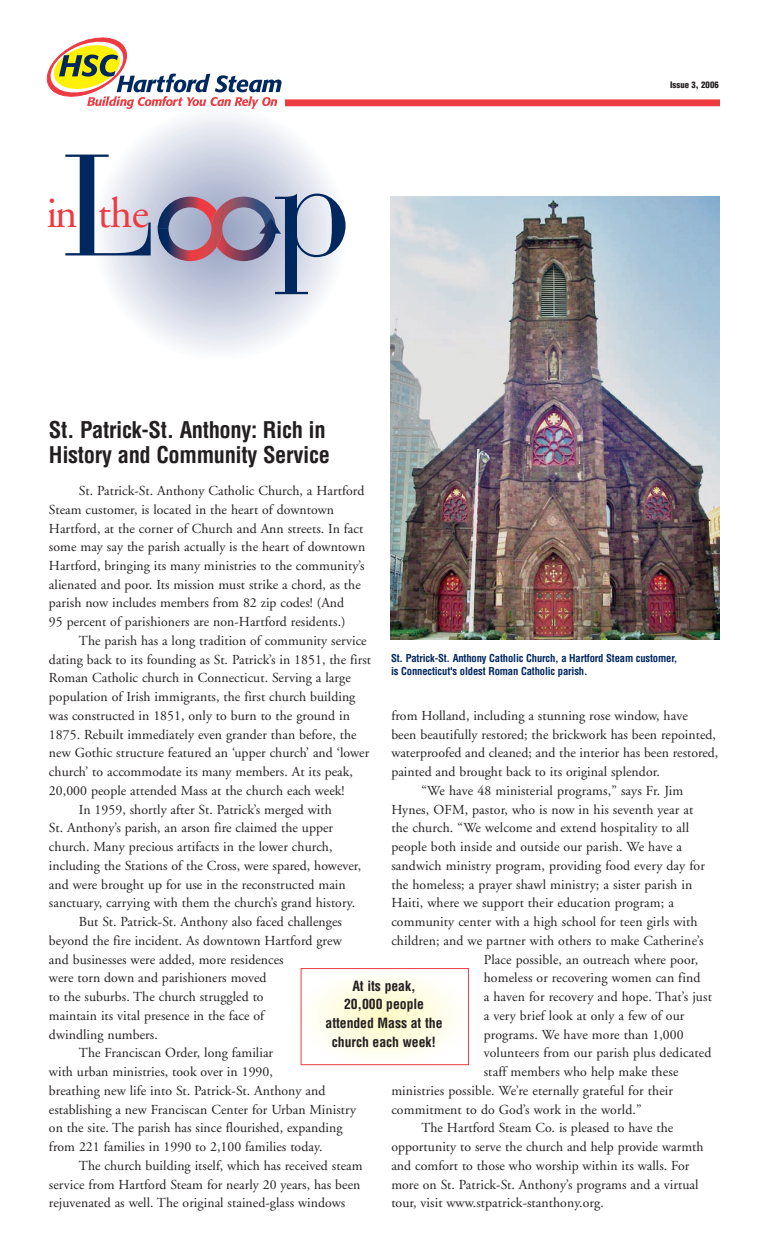
<style>
.page{position:relative;width:765px;height:1260px;background:#fff}
.page>*{position:absolute;margin:0;border:0;box-sizing:border-box;transform-origin:0 0}
.t1{font:143.38px "Bauer Bodoni";color:#00285f}
.t2{font:43px "Adobe Garamond";color:#ee3a41}
.t3{font:700 condensed 22.5px/25px "Helvetica";letter-spacing:-.015em;color:#231f20}
.t4{font:13.75px/18.8px "Adobe Garamond";letter-spacing:.005em;color:#231f20}
.t5{font:700 condensed 13.75px/18.8px "Helvetica";letter-spacing:-.005em;color:#231f20;text-align:center}
.t6{font:700 condensed 10.62px/12.5px "Helvetica";letter-spacing:-.015em;color:#00285f}
.t7{font:900 condensed 8.75px "Helvetica";color:#231f20}
</style>
<div class="page">
<svg style="left:104px;top:117px;width:232px;height:233px"></svg>
<svg style="left:106px;top:119px;width:229px;height:229px"></svg>
<svg style="left:107px;top:121px;width:226px;height:226px"></svg>
<svg style="left:109px;top:122px;width:223px;height:223px"></svg>
<svg style="left:111px;top:124px;width:219px;height:219px"></svg>
<svg style="left:112px;top:125px;width:216px;height:217px"></svg>
<svg style="left:114px;top:127px;width:213px;height:213px"></svg>
<svg style="left:115px;top:129px;width:210px;height:209px;fill:#f1f3f7"></svg>
<div style="left:117px;top:130px;width:206px;height:207px;background:#e5e9f1;border-radius:50%"></div>
<div style="left:122px;top:135px;width:196px;height:197px;background:#e2e5ee;border-radius:50%"></div>
<div style="left:125px;top:139px;width:190px;height:189px;background:#dfe1ec;border-radius:50%"></div>
<div style="left:130px;top:144px;width:180px;height:180px;background:#dadeea;border-radius:50%"></div>
<div style="left:135px;top:148px;width:170px;height:171px;background:#d5dae7;border-radius:50%"></div>
<div style="left:138px;top:152px;width:164px;height:163px;background:#d1d6e5;border-radius:50%"></div>
<div style="left:145px;top:158px;width:151px;height:151px;background:#ccd1e2;border-radius:50%"></div>
<div style="left:151px;top:165px;width:138px;height:137px;background:#c7ccdf;border-radius:50%"></div>
<div style="left:156px;top:170px;width:128px;height:127px;background:#c3c8dc;border-radius:50%"></div>
<div style="left:161px;top:175px;width:118px;height:117px;background:#bfc6da;border-radius:50%"></div>
<div style="left:166px;top:180px;width:108px;height:108px;background:#bbc2d8;border-radius:50%"></div>
<div style="left:171px;top:184px;width:98px;height:99px;background:#b6bed5;border-radius:50%"></div>
<div style="left:178px;top:191px;width:85px;height:85px;background:#b2bad2;border-radius:50%"></div>
<svg style="left:158px;top:206px;width:9px;height:46px"></svg>
<img style="left:167px;top:197px;width:90px;height:64px">
<svg style="left:257px;top:199px;width:17px;height:19px"></svg>
<img style="left:217px;top:218px;width:64px;height:43px">
<hr style="left:281px;top:218px;width:1px;height:43px;background:#00285f">
<div style="left:285px;top:99px;width:435px;height:7px;background:#ee3a41"></div>
<svg style="left:46px;top:37px;width:236px;height:72px"></svg>
<img style="left:390px;top:196px;width:330px;height:444px">
<svg style="left:314px;top:975px;width:142px;height:83px"></svg>
<div style="left:301px;top:968px;width:168px;height:97px;border:1px solid #ee3a41"></div>
<h1 class="t1" style="left:62px;top:155px;width:293px">L p</h1>
<h2 class="t2" style="left:47px;top:196px;width:104px">in the</h2>
<p class="t7" style="left:670px;top:80px;width:50px">Issue 3, 2006</p>
<h3 class="t3" style="left:49px;top:418px;width:283px">St. Patrick-St. Anthony: Rich in<br>History and Community Service</h3>
<p class="t4" style="left:49px;top:482px;width:318px;text-indent:30px">St. Patrick-St. Anthony Catholic Church, a Hartford Steam customer, is located in the heart of downtown Hartford, at the corner of Church and Ann streets. In fact some may say the parish actually is the heart of downtown Hartford, bringing its many ministries to the community’s alienated and poor. Its mission must strike a chord, as the parish now includes members from 82 zip codes! (And<br>95 percent of parishioners are non-Hartford residents.)</p>
<p class="t4" style="left:79px;top:632px;width:289px">The parish has a long tradition of community service</p>
<p class="t4" style="left:49px;top:651px;width:324px">dating back to its founding as St. Patrick’s in 1851, the first</p>
<p class="t4" style="left:49px;top:670px;width:303px">Roman Catholic church in Connecticut. Serving a large</p>
<p class="t4" style="left:49px;top:689px;width:308px">population of Irish immigrants, the first church building</p>
<p class="t4" style="left:49px;top:707px;width:303px">was constructed in 1851, only to burn to the ground in</p>
<p class="t4" style="left:49px;top:726px;width:309px">1875. Rebuilt immediately even grander than before, the</p>
<p class="t4" style="left:49px;top:745px;width:322px">new Gothic structure featured an ‘upper church’ and ‘lower</p>
<p class="t4" style="left:49px;top:764px;width:306px">church’ to accommodate its many members. At its peak,</p>
<p class="t4" style="left:49px;top:782px;width:297px">20,000 people attended Mass at the church each week!</p>
<p class="t4" style="left:79px;top:801px;width:254px">In 1959, shortly after St. Patrick’s merged with</p>
<p class="t4" style="left:49px;top:820px;width:286px">St. Anthony’s parish, an arson fire claimed the upper</p>
<p class="t4" style="left:49px;top:839px;width:285px">church. Many precious artifacts in the lower church,</p>
<p class="t4" style="left:49px;top:857px;width:314px">including the Stations of the Cross, were spared, however,</p>
<p class="t4" style="left:49px;top:876px;width:298px">and were brought up for use in the reconstructed main</p>
<p class="t4" style="left:49px;top:895px;width:308px">sanctuary, carrying with them the church’s grand history.</p>
<p class="t4" style="left:79px;top:914px;width:265px">But St. Patrick-St. Anthony also faced challenges</p>
<p class="t4" style="left:49px;top:932px;width:294px">beyond the fire incident. As downtown Hartford grew</p>
<p class="t4" style="left:49px;top:951px;width:236px">and businesses were added, more residences</p>
<p class="t4" style="left:49px;top:970px;width:219px">were torn down and parishioners moved</p>
<p class="t4" style="left:49px;top:989px;width:216px">to the suburbs. The church struggled to</p>
<p class="t4" style="left:49px;top:1007px;width:217px">maintain its vital presence in the face of</p>
<p class="t4" style="left:49px;top:1026px;width:110px">dwindling numbers.</p>
<p class="t4" style="left:79px;top:1045px;width:196px">The Franciscan Order, long familiar</p>
<p class="t4" style="left:49px;top:1064px;width:225px">with urban ministries, took over in 1990,</p>
<p class="t4" style="left:49px;top:1082px;width:278px">breathing new life into St. Patrick-St. Anthony and</p>
<p class="t4" style="left:49px;top:1101px;width:309px">establishing a new Franciscan Center for Urban Ministry</p>
<p class="t4" style="left:49px;top:1120px;width:295px">on the site. The parish has since flourished, expanding</p>
<p class="t4" style="left:49px;top:1139px;width:275px">from 221 families in 1990 to 2,100 families today.</p>
<p class="t4" style="left:79px;top:1157px;width:285px">The church building itself, which has received steam</p>
<p class="t4" style="left:49px;top:1176px;width:313px">service from Hartford Steam for nearly 20 years, has been</p>
<p class="t4" style="left:49px;top:1195px;width:298px">rejuvenated as well. The original stained-glass windows</p>
<p class="t6" style="left:391px;top:652px;width:288px">St. Patrick-St. Anthony Catholic Church, a Hartford Steam customer, is Connecticut's oldest Roman Catholic parish.</p>
<p class="t4" style="left:391px;top:707px;width:298px">from Holland, including a stunning rose window, have</p>
<p class="t4" style="left:391px;top:726px;width:326px">been beautifully restored; the brickwork has been repointed,</p>
<p class="t4" style="left:391px;top:745px;width:329px">waterproofed and cleaned; and the interior has been restored,</p>
<p class="t4" style="left:391px;top:764px;width:270px">painted and brought back to its original splendor.</p>
<p class="t4" style="left:421px;top:782px;width:264px">“We have 48 ministerial programs,” says Fr. Jim</p>
<p class="t4" style="left:391px;top:801px;width:304px">Hynes, OFM, pastor, who is now in his seventh year at</p>
<p class="t4" style="left:391px;top:820px;width:299px">the church. “We welcome and extend hospitality to all</p>
<p class="t4" style="left:391px;top:839px;width:292px">people both inside and outside our parish. We have a</p>
<p class="t4" style="left:391px;top:857px;width:315px">sandwich ministry program, providing food every day for</p>
<p class="t4" style="left:391px;top:876px;width:302px">the homeless; a prayer shawl ministry; a sister parish in</p>
<p class="t4" style="left:391px;top:895px;width:284px">Haiti, where we support their education program; a</p>
<p class="t4" style="left:391px;top:914px;width:308px">community center with a high school for teen girls with</p>
<p class="t4" style="left:391px;top:932px;width:314px">children; and we partner with others to make Catherine’s</p>
<p class="t4" style="left:484px;top:951px;width:216px">Place possible, an outreach where poor,</p>
<p class="t4" style="left:484px;top:970px;width:218px">homeless or recovering women can find</p>
<p class="t4" style="left:484px;top:989px;width:230px">a haven for recovery and hope. That’s just</p>
<p class="t4" style="left:484px;top:1007px;width:202px">a very brief look at only a few of our</p>
<p class="t4" style="left:484px;top:1026px;width:202px">programs. We have more than 1,000</p>
<p class="t4" style="left:484px;top:1045px;width:229px">volunteers from our parish plus dedicated</p>
<p class="t4" style="left:484px;top:1064px;width:196px">staff members who help make these</p>
<p class="t4" style="left:391px;top:1082px;width:283px">ministries possible. We’re eternally grateful for their</p>
<p class="t4" style="left:391px;top:1101px;width:252px">commitment to do God’s work in the world.”</p>
<p class="t4" style="left:421px;top:1120px;width:254px">The Hartford Steam Co. is pleased to have the</p>
<p class="t4" style="left:391px;top:1139px;width:314px">opportunity to serve the church and help provide warmth</p>
<p class="t4" style="left:391px;top:1157px;width:300px">and comfort to those who worship within its walls. For</p>
<p class="t4" style="left:391px;top:1176px;width:309px">more on St. Patrick-St. Anthony’s programs and a virtual</p>
<p class="t4" style="left:391px;top:1195px;width:214px">tour, visit www.stpatrick-stanthony.org.</p>
<p class="t5" style="left:326px;top:977px;width:118px">At its peak,<br>20,000 people attended Mass at the church each week!</p>
</div>
